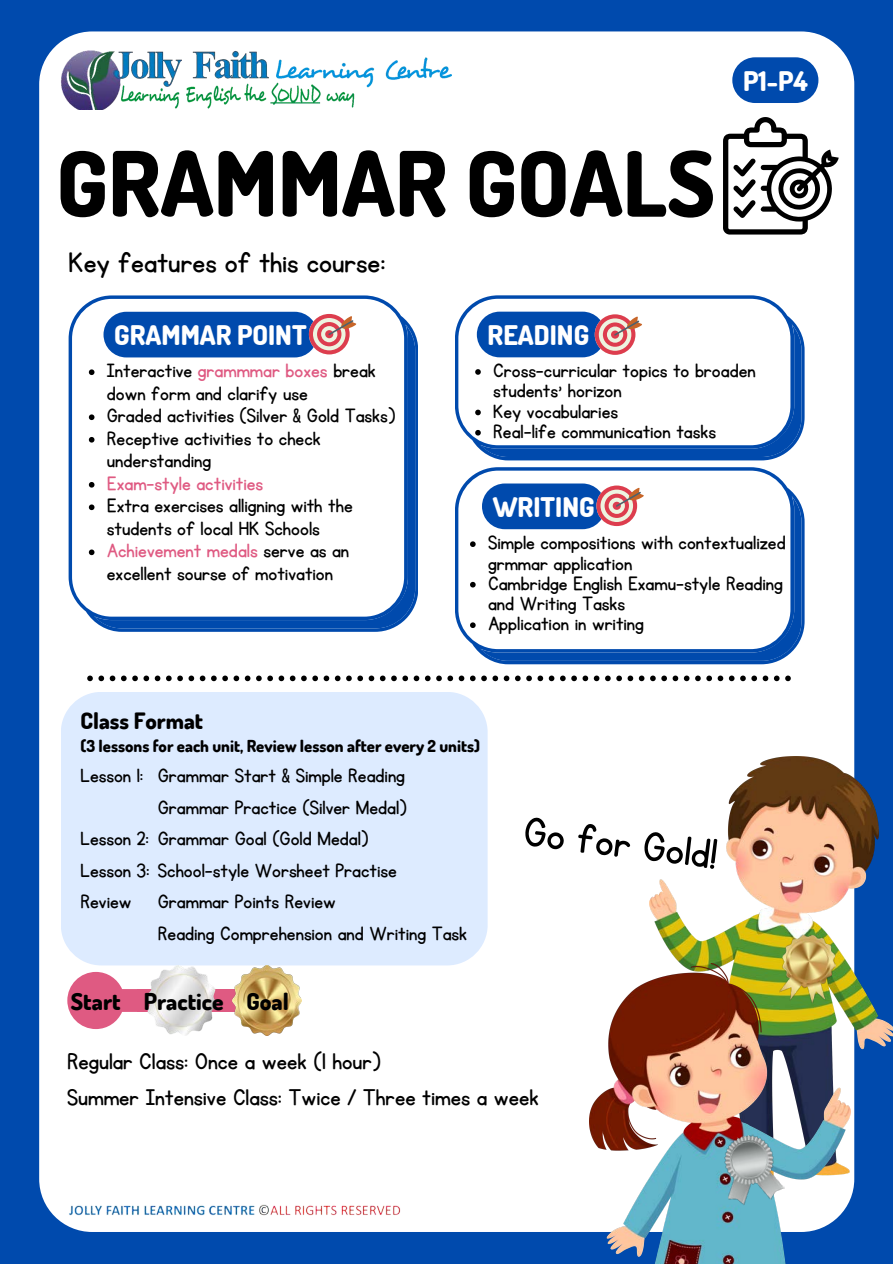
<style>
.page{position:relative;width:893px;height:1264px;background:#fff}
.page>*{position:absolute;margin:0;border:0;box-sizing:border-box;transform-origin:0 0}
.t1{font:800 90px "Dosis";color:#000}
.t2{font:47.55px "KG Primary Penmanship";color:#000}
.t3{font:33.15px "KG Primary Penmanship";color:#000}
.t4{font:800 27px "Dosis";color:#fff}
.t5{font:26.55px "KG Primary Penmanship";color:#000}
.t6{font:800 23.25px "Dosis";color:#000}
.t7{font:22.5px/22.5px "KG Primary Penmanship";color:#000}
.t8{font:22.5px "KG Primary Penmanship";color:#df5a82}
.t9{font:800 22.5px "Dosis";color:#000}
.t10{font:800 16.5px "Dosis";color:#000}
.s1{color:#df5a82}
</style>
<div class="page">
<div style="left:0;top:0;width:892px;height:1263px;background:#004aad"></div>
<div style="left:39px;top:31px;width:815px;height:1200px;background:#fff;border-radius:53px"></div>
<svg style="left:69px;top:295px;width:349px;height:337px"></svg>
<svg style="left:723px;top:117px;width:115px;height:117px"></svg>
<svg style="left:455px;top:467px;width:349px;height:197px"></svg>
<svg style="left:87px;top:675px;width:703px;height:6px"></svg>
<img style="left:61px;top:50px;width:390px;height:60px">
<svg style="left:455px;top:295px;width:349px;height:165px"></svg>
<div style="left:477px;top:312px;width:128px;height:45px;background:#004aad;border-radius:23px"></div>
<div style="left:61px;top:692px;width:426px;height:273px;background:#ddebff;border-radius:40px"></div>
<img style="left:649px;top:756px;width:243px;height:421px">
<img style="left:590px;top:963px;width:259px;height:300px">
<img style="left:775px;top:930px;width:65px;height:77px">
<img style="left:716px;top:1130px;width:70px;height:77px">
<svg style="left:67px;top:971px;width:165px;height:58px"></svg>
<img style="left:146px;top:965px;width:70px;height:70px">
<img style="left:232px;top:965px;width:70px;height:70px">
<svg style="left:89px;top:369px;width:5px;height:6px"></svg>
<svg style="left:89px;top:414px;width:5px;height:6px"></svg>
<svg style="left:89px;top:437px;width:5px;height:5px"></svg>
<svg style="left:89px;top:482px;width:5px;height:5px"></svg>
<svg style="left:89px;top:504px;width:5px;height:6px"></svg>
<svg style="left:89px;top:549px;width:5px;height:6px"></svg>
<div style="left:103px;top:312px;width:214px;height:45px;background:#004aad;border-radius:23px"></div>
<svg style="left:470px;top:541px;width:5px;height:6px"></svg>
<svg style="left:470px;top:582px;width:5px;height:5px"></svg>
<svg style="left:470px;top:622px;width:5px;height:6px"></svg>
<div style="left:482px;top:483px;width:123px;height:46px;background:#004aad;border-radius:23px"></div>
<div style="left:732px;top:57px;width:86px;height:46px;background:#004aad;border-radius:23px"></div>
<svg style="left:309px;top:314px;width:50px;height:40px"></svg>
<svg style="left:475px;top:314px;width:326px;height:143px"></svg>
<svg style="left:596px;top:485px;width:51px;height:41px"></svg>
<img style="left:41px;top:1195px;width:382px;height:37px">
<p class="t1" style="left:56px;top:124px;width:660px">GRAMMAR GOALS</p>
<p class="t3" style="left:69px;top:247px;width:318px">Key features of this course:</p>
<p class="t4" style="left:114px;top:317px;width:194px">GRAMMAR POINT</p>
<p class="t4" style="left:487px;top:317px;width:103px">READING</p>
<p class="t4" style="left:743px;top:63px;width:66px">P1-P4</p>
<p class="t7" style="left:107px;top:360px;width:270px">Interactive <span class="s1">grammmar boxes</span> break down form and clarify use</p>
<p class="t7" style="left:107px;top:405px;width:290px">Graded activities (Silver &amp; Gold Tasks)</p>
<p class="t7" style="left:107px;top:428px;width:215px">Receptive activities to check understanding</p>
<p class="t8" style="left:107px;top:472px;width:158px">Exam-style activities</p>
<p class="t7" style="left:107px;top:495px;width:247px">Extra exercises alligning with the students of local HK Schools</p>
<p class="t7" style="left:107px;top:540px;width:244px"><span class="s1">Achievement medals</span> serve as an excellent sourse of motivation</p>
<p class="t7" style="left:493px;top:361px;width:264px;line-height:20.2px">Cross-curricular topics to broaden students' horizon</p>
<p class="t7" style="left:493px;top:400px;width:126px">Key vocabularies</p>
<p class="t7" style="left:493px;top:421px;width:224px">Real-life communication tasks</p>
<p class="t4" style="left:492px;top:489px;width:103px">WRITING</p>
<p class="t7" style="left:488px;top:533px;width:299px;line-height:20.2px">Simple compositions with contextualized grmmar application</p>
<p class="t7" style="left:488px;top:574px;width:296px;line-height:20.2px">Cambridge English Examu-style Reading and Writing Tasks</p>
<p class="t7" style="left:488px;top:613px;width:157px">Application in writing</p>
<p class="t9" style="left:80px;top:705px;width:124px">Class Format</p>
<p class="t10" style="left:80px;top:735px;width:401px">(3 lessons for each unit, Review lesson after every 2 units)</p>
<p class="t7" style="left:158px;top:765px;width:248px">Grammar Start &amp; Simple Reading</p>
<p class="t7" style="left:158px;top:796px;width:250px">Grammar Practice (Silver Medal)</p>
<p class="t7" style="left:80px;top:765px;width:64px">Lesson 1:</p>
<p class="t7" style="left:80px;top:828px;width:289px">Lesson 2: Grammar Goal (Gold Medal)</p>
<p class="t7" style="left:80px;top:859px;width:318px">Lesson 3: School-style Worsheet Practise</p>
<p class="t7" style="left:80px;top:891px;width:53px">Review</p>
<p class="t7" style="left:158px;top:891px;width:179px">Grammar Points Review</p>
<p class="t7" style="left:158px;top:922px;width:311px">Reading Comprehension and Writing Task</p>
<p class="t6" style="left:71px;top:985px;width:51px">Start</p>
<p class="t6" style="left:144px;top:985px;width:81px">Practice</p>
<p class="t6" style="left:246px;top:985px;width:44px">Goal</p>
<p class="t2" style="left:526px;top:808px;width:196px;rotate:7deg">Go for Gold!</p>
<p class="t5" style="left:67px;top:1048px;width:315px">Regular Class: Once a week (1 hour)</p>
<p class="t5" style="left:67px;top:1084px;width:473px">Summer Intensive Class: Twice / Three times a week</p>
</div>
